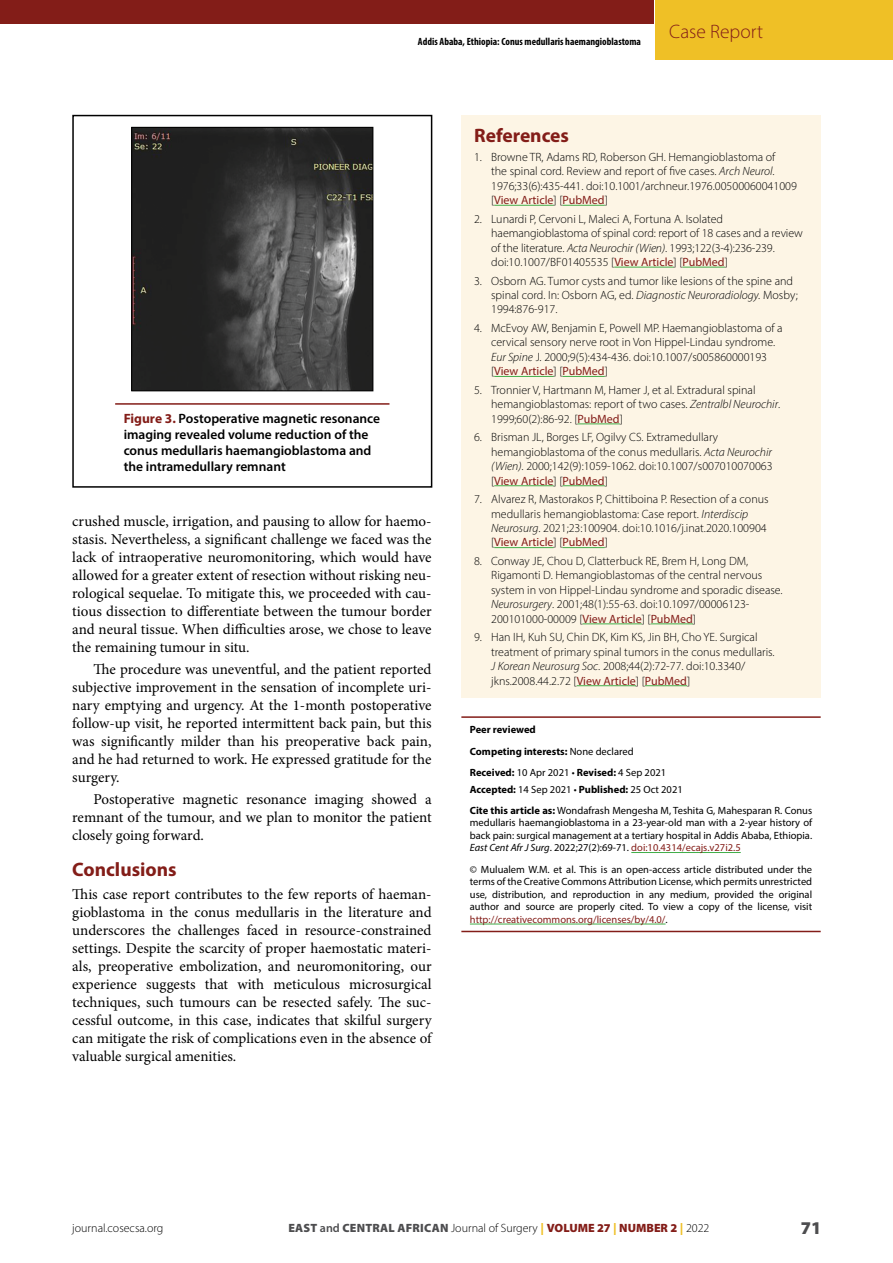
<style>
.page{position:relative;width:893px;height:1263px;background:#fff}
.page>*{position:absolute;margin:0;border:0;box-sizing:border-box;transform-origin:0 0}
.t1{font:700 19.5px "Myriad Pro";color:#831d18}
.t2{font:300 19.5px "Myriad Pro";color:#831d18}
.t3{font:900 18px "Myriad Pro";color:#4d4d4f}
.TX{font:15px/18px "Minion Pro";letter-spacing:-.005em;color:#000;text-align:justify}
.TXFL{font:15px/18px "Minion Pro";color:#000;text-align:justify}
.FGC{font:600 13.5px/16.2px "Myriad Pro";color:#000}
.REF{font:300 12px/14.4px "Myriad Pro";color:#000}
.SRC_1{font:10.5px/12.6px "Myriad Pro";color:#000;text-align:justify}
.HTC{font:10.5px/12.6px "Myriad Pro";color:#000;text-align:justify}
.t4{font:700 condensed 10.5px "Myriad Pro";color:#000}
.HIS_1{font:700 10.5px "Myriad Pro";color:#000}
.HIS{font:10.5px "Myriad Pro";color:#000}
.HTC-2{font:700 10.5px "Myriad Pro";color:#000}
.HTC_H{font:700 10.5px "Myriad Pro";letter-spacing:-.005em;color:#000}
.s1{font-weight:700;color:#831d18}
.s2{font-style:italic}
.s3{font-weight:400;color:#831d18}
.s4{font-weight:400}
.s5{font-weight:700}
.s6{color:#831d18}
.s7{font-weight:900;color:#4d4d4f}
.s8{font-weight:600;color:#4d4d4f}
.s9{font-weight:900;color:#efc026}
.s10{font-weight:900;color:#831d18}
</style>
<div class="page">
<div style="left:655px;top:0;width:238px;height:60px;background:#efc026"></div>
<div style="left:0;top:0;width:654px;height:23px;background:#831d18"></div>
<div style="left:461px;top:115px;width:360px;height:582px;background:#fdf5e5"></div>
<hr style="left:494px;top:205px;width:60px;height:1px;background:#41ad49">
<hr style="left:562px;top:205px;width:43px;height:1px;background:#41ad49">
<hr style="left:614px;top:267px;width:60px;height:1px;background:#41ad49">
<hr style="left:683px;top:267px;width:42px;height:1px;background:#41ad49">
<hr style="left:494px;top:376px;width:60px;height:1px;background:#41ad49">
<hr style="left:562px;top:376px;width:43px;height:1px;background:#41ad49">
<hr style="left:578px;top:424px;width:42px;height:1px;background:#41ad49">
<hr style="left:494px;top:485px;width:60px;height:1px;background:#41ad49">
<hr style="left:562px;top:485px;width:43px;height:1px;background:#41ad49">
<hr style="left:494px;top:547px;width:60px;height:1px;background:#41ad49">
<hr style="left:562px;top:547px;width:43px;height:1px;background:#41ad49">
<hr style="left:582px;top:624px;width:60px;height:1px;background:#41ad49">
<hr style="left:651px;top:624px;width:42px;height:1px;background:#41ad49">
<hr style="left:577px;top:685px;width:59px;height:1px;background:#41ad49">
<hr style="left:645px;top:685px;width:42px;height:1px;background:#41ad49">
<img style="left:133px;top:129px;width:238px;height:260px">
<div style="left:131px;top:127px;width:242px;height:264px;border:1px solid #000"></div>
<hr style="left:115px;top:403px;width:274px;height:2px;background:#831d18">
<div style="left:72px;top:115px;width:360px;height:373px;border:2px solid #000"></div>
<hr style="left:461px;top:716px;width:360px;height:2px;background:#831d18">
<hr style="left:461px;top:931px;width:360px;height:1px;background:#831d18">
<hr style="left:631px;top:852px;width:110px;height:1px;background:#41ad49">
<hr style="left:470px;top:924px;width:196px;height:1px;background:#41ad49">
<p class="t4" style="left:418px;top:35px;width:225px">Addis Ababa, Ethiopia: Conus medullaris haemangioblastoma</p>
<h1 class="t2" style="left:669px;top:20px;width:95px">Case Report</h1>
<p class="FGC" style="left:124px;top:410px;width:258px"><span class="s1">Figure 3.</span> Postoperative magnetic resonance imaging revealed volume reduction of the conus medullaris haemangioblastoma and the intramedullary remnant</p>
<p class="TX" style="left:72px;top:512px;width:361px">crushed muscle, irrigation, and pausing to allow for haemo&shy;stasis. Nevertheless, a significant challenge we faced was the lack of intraoperative neuromonitoring, which would have allowed for a greater extent of resection without risking neu&shy;rological sequelae. To mitigate this, we proceeded with cau&shy;tious dissection to differentiate between the tumour border and neural tissue. When difficulties arose, we chose to leave the remaining tumour in situ.</p>
<p class="TX" style="left:72px;top:660px;width:361px;text-indent:21px">The procedure was uneventful, and the patient reported subjective improvement in the sensation of incomplete uri&shy;nary emptying and urgency. At the 1-month postoperative follow-up visit, he reported intermittent back pain, but this was significantly milder than his preoperative back pain, and he had returned to work. He expressed gratitude for the surgery.</p>
<p class="TX" style="left:72px;top:790px;width:361px;text-indent:21px">Postoperative magnetic resonance imaging showed a remnant of the tumour, and we plan to monitor the patient closely going forward.</p>
<h1 class="t1" style="left:72px;top:857px;width:106px">Conclusions</h1>
<p class="TXFL" style="left:72px;top:885px;width:361px">This case report contributes to the few reports of haeman&shy;gioblastoma in the conus medullaris in the literature and underscores the challenges faced in resource-constrained settings. Despite the scarcity of proper haemostatic materi&shy;als, preoperative embolization, and neuromonitoring, our experience suggests that with meticulous microsurgical techniques, such tumours can be resected safely. The suc&shy;cessful outcome, in this case, indicates that skilful surgery can mitigate the risk of complications even in the absence of valuable surgical amenities.</p>
<h1 class="t1" style="left:474px;top:123px;width:96px">References</h1>
<p class="REF" style="left:491px;top:150px;width:307px;text-indent:-17px">1. Browne TR, Adams RD, Roberson GH. Hemangioblastoma of<br>the spinal cord. Review and report of five cases. <span class="s2">Arch Neurol</span>.<br>1976;33(6):435-441. doi:10.1001/archneur.1976.00500060041009 [<span class="s3">View Article</span>] [<span class="s3">PubMed</span>]</p>
<p class="REF" style="left:491px;top:211px;width:313px;text-indent:-17px">2. Lunardi P, Cervoni L, Maleci A, Fortuna A. Isolated haemangioblastoma of spinal cord: report of 18 cases and a review of the literature. <span class="s2">Acta Neurochir (Wien)</span>. 1993;122(3-4):236-239. doi:10.1007/BF01405535 [<span class="s3">View Article</span>] [<span class="s3">PubMed</span>]</p>
<p class="REF" style="left:491px;top:273px;width:308px;text-indent:-17px">3. Osborn AG. Tumor cysts and tumor like lesions of the spine and spinal cord. In: Osborn AG, ed. <span class="s2">Diagnostic Neuroradiology.</span> Mosby;<br>1994:876-917.</p>
<p class="REF" style="left:491px;top:321px;width:293px;text-indent:-17px">4. McEvoy AW, Benjamin E, Powell MP. Haemangioblastoma of a cervical sensory nerve root in Von Hippel-Lindau syndrome.<br><span class="s2">Eur Spine</span> J. 2000;9(5):434-436. doi:10.1007/s005860000193 [<span class="s3">View Article</span>] [<span class="s3">PubMed</span>]</p>
<p class="REF" style="left:491px;top:383px;width:291px;text-indent:-17px">5. Tronnier V, Hartmann M, Hamer J, et al. Extradural spinal hemangioblastomas: report of two cases. <span class="s2">Zentralbl Neurochir</span>.<br>1999;60(2):86-92. [<span class="s3">PubMed</span>]</p>
<p class="REF" style="left:491px;top:430px;width:283px;text-indent:-17px">6. Brisman JL, Borges LF, Ogilvy CS. Extramedullary hemangioblastoma of the conus medullaris. <span class="s2">Acta Neurochir (Wien)</span>. 2000;142(9):1059-1062. doi:10.1007/s007010070063 [<span class="s3">View Article</span>] [<span class="s3">PubMed</span>]</p>
<p class="REF" style="left:491px;top:492px;width:279px;text-indent:-17px">7. Alvarez R, Mastorakos P, Chittiboina P. Resection of a conus medullaris hemangioblastoma: Case report. <span class="s2">Interdiscip Neurosurg</span>. 2021;23:100904. doi:10.1016/j.inat.2020.100904 [<span class="s3">View Article</span>] [<span class="s3">PubMed</span>]</p>
<p class="REF" style="left:491px;top:554px;width:293px;text-indent:-17px">8. Conway JE, Chou D, Clatterbuck RE, Brem H, Long DM, Rigamonti D. Hemangioblastomas of the central nervous system in von Hippel-Lindau syndrome and sporadic disease.<br><span class="s2">Neurosurgery</span>. 2001;48(1):55-63. doi:10.1097/00006123- 200101000-00009 [<span class="s3">View Article</span>] [<span class="s3">PubMed</span>]</p>
<p class="REF" style="left:491px;top:630px;width:285px;text-indent:-17px">9. Han IH, Kuh SU, Chin DK, Kim KS, Jin BH, Cho YE. Surgical treatment of primary spinal tumors in the conus medullaris.<br><span class="s2">J Korean Neurosurg Soc</span>. 2008;44(2):72-77. doi:10.3340/ jkns.2008.44.2.72 [<span class="s3">View Article</span>] [<span class="s3">PubMed</span>]</p>
<p class="HTC_H" style="left:470px;top:723px;width:67px">Peer reviewed</p>
<p class="HTC-2" style="left:470px;top:744px;width:165px">Competing interests: <span class="s4">None declared</span></p>
<p class="HIS" style="left:470px;top:766px;width:198px"><span class="s5">Received:</span> 10 Apr 2021 • <span class="s5">Revised:</span> 4 Sep 2021</p>
<p class="HIS_1" style="left:470px;top:782px;width:214px">Accepted: <span class="s4">14 Sep 2021 •</span> Published: <span class="s4">25 Oct 2021</span></p>
<p class="HTC" style="left:470px;top:804px;width:344px"><span class="s5">Cite this article as:</span> Wondafrash Mengesha M, Teshita G, Mahesparan R. Conus medullaris haemangioblastoma in a 23-year-old man with a 2-year history of back pain: surgical management at a tertiary hospital in Addis Ababa, Ethiopia.<br><span class="s2">East Cent Afr J Surg</span>. 2022;27(2):69-71. <span class="s6">doi:10.4314/ecajs.v27i2.5</span></p>
<p class="SRC_1" style="left:470px;top:862px;width:344px">© Mulualem W.M. et al. This is an open-access article distributed under the terms of the Creative Commons Attribution License, which permits unrestricted use, distribution, and reproduction in any medium, provided the original author and source are properly cited. To view a copy of the license, visit <span class="s6">http://creativecommons.org/licenses/by/4.0/</span>.</p>
<p class="REF" style="left:72px;top:1221px;width:93px">journal.cosecsa.org</p>
<p class="REF" style="left:288px;top:1221px;width:423px"><span class="s7">EAST</span> <span class="s8">and</span> <span class="s7">CENTRAL AFRICAN</span> Journal of Surgery <span class="s9">|</span> <span class="s10">VOLUME 27</span> <span class="s9">|</span> <span class="s10">NUMBER 2</span> <span class="s9">|</span> 2022</p>
<h2 class="t3" style="left:801px;top:1216px;width:22px">71</h2>
</div>
